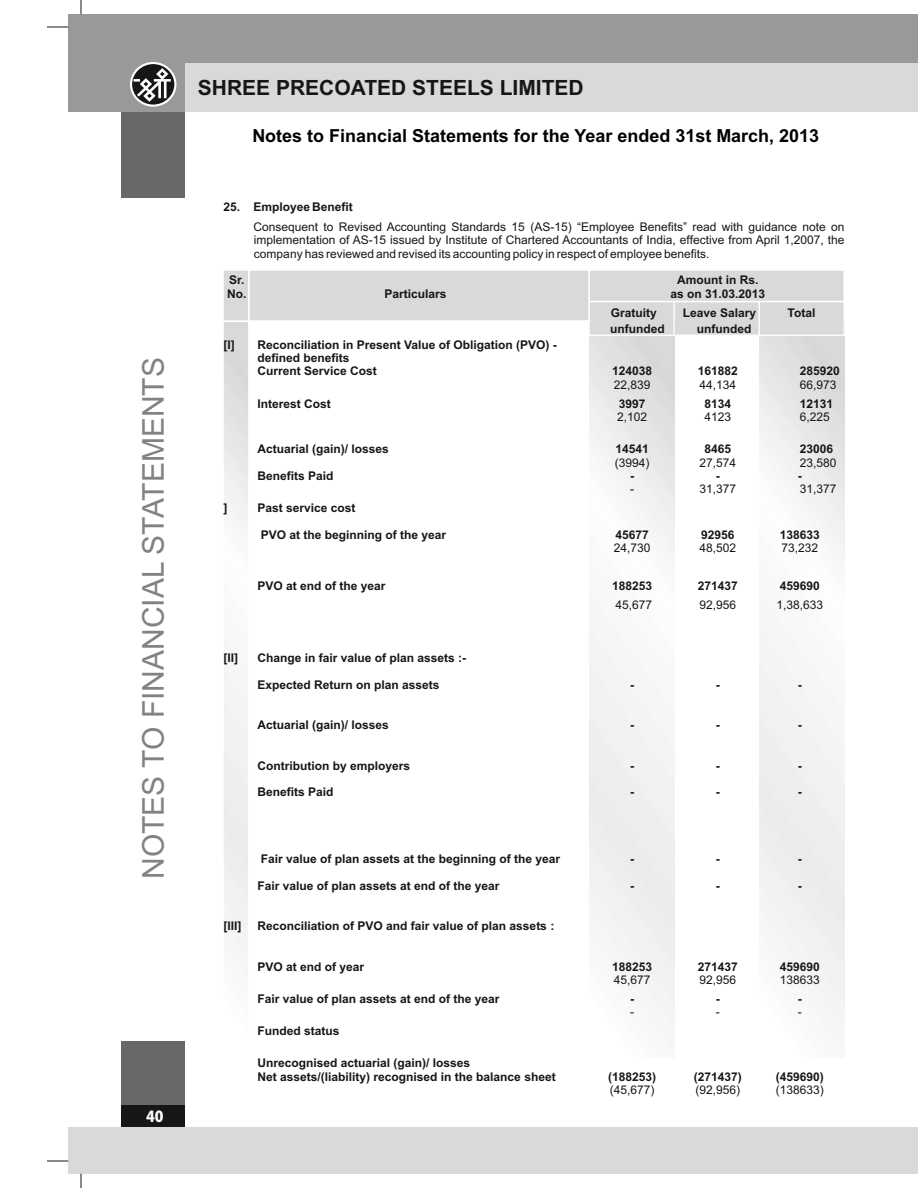
<style>
.page{position:relative;width:918px;height:1188px;background:#fff}
.page>*{position:absolute;margin:0;border:0;box-sizing:border-box;transform-origin:0 0}
.t1{font:30px "Arial";color:#818281}
.t2{font:700 21px "Arial";color:#151616}
.t3{font:700 18px "Arial";color:#000}
.t4{font:800 15px "Koz Go Pro";color:#fff}
.t5{font:700 12px/13.4px "Arial";color:#151616}
.t6{font:12px/13.4px "Arial";color:#151616;text-align:justify}
</style>
<div class="page">
<div style="left:68px;top:14px;width:850px;height:98px;background:#999"></div>
<div style="left:186px;top:63px;width:732px;height:49px;background:#d9d9da"></div>
<div style="left:68px;top:1127px;width:850px;height:47px;background:#d9d9da"></div>
<svg style="left:81px;top:0;width:1px;height:14px"></svg>
<svg style="left:81px;top:1174px;width:1px;height:14px"></svg>
<svg style="left:47px;top:27px;width:21px;height:1px"></svg>
<svg style="left:47px;top:1161px;width:21px;height:1px"></svg>
<svg style="left:130px;top:62px;width:46px;height:45px"></svg>
<svg style="left:134px;top:68px;width:37px;height:34px"></svg>
<div style="left:121px;top:112px;width:64px;height:85px;background:#686868"></div>
<div style="left:121px;top:1042px;width:64px;height:85px;background:#686868"></div>
<div style="left:121px;top:1106px;width:64px;height:21px;background:#151616"></div>
<svg style="left:224px;top:270px;width:621px;height:759px"></svg>
<h1 class="t1" style="left:142px;top:879px;width:523px;rotate:-90deg">NOTES TO FINANCIAL STATEMENTS</h1>
<p class="t4" style="left:146px;top:1108px;width:19px">40</p>
<h2 class="t2" style="left:198px;top:80px;width:387px">SHREE PRECOATED STEELS LIMITED</h2>
<h3 class="t3" style="left:252px;top:129px;width:568px">Notes to Financial Statements for the Year ended 31st March, 2013</h3>
<p class="t5" style="left:223px;top:201px;width:131px">25. Employee Benefit</p>
<p class="t6" style="left:253px;top:221px;width:593px">Consequent to Revised Accounting Standards 15 (AS-15) “Employee Benefits” read with guidance note on implementation of AS-15 issued by Institute of Chartered Accountants of India, effective from April 1,2007, the company has reviewed and revised its accounting policy in respect of employee benefits.</p>
<p class="t5" style="left:229px;top:275px;width:17px">Sr.</p>
<p class="t5" style="left:677px;top:275px;width:83px">Amount in Rs.</p>
<p class="t5" style="left:227px;top:288px;width:21px">No.</p>
<p class="t5" style="left:384px;top:288px;width:64px">Particulars</p>
<p class="t5" style="left:671px;top:288px;width:96px">as on 31.03.2013</p>
<p class="t5" style="left:611px;top:307px;width:48px">Gratuity</p>
<p class="t5" style="left:683px;top:307px;width:75px">Leave Salary</p>
<p class="t5" style="left:788px;top:307px;width:29px">Total</p>
<p class="t5" style="left:610px;top:323px;width:56px">unfunded</p>
<p class="t5" style="left:697px;top:323px;width:56px">unfunded</p>
<p class="t5" style="left:223px;top:339px;width:13px">[I]</p>
<p class="t5" style="left:258px;top:339px;width:301px">Reconciliation in Present Value of Obligation (PVO) - defined benefits<br>Current Service Cost</p>
<p class="t5" style="left:612px;top:366px;width:42px">124038</p>
<p class="t5" style="left:698px;top:366px;width:42px">161882</p>
<p class="t5" style="left:800px;top:366px;width:42px">285920</p>
<p class="t6" style="left:614px;top:379px;width:38px">22,839</p>
<p class="t6" style="left:700px;top:379px;width:38px">44,134</p>
<p class="t6" style="left:800px;top:379px;width:38px">66,973</p>
<p class="t5" style="left:258px;top:398px;width:75px">Interest Cost</p>
<p class="t5" style="left:619px;top:398px;width:28px">3997</p>
<p class="t5" style="left:705px;top:398px;width:28px">8134</p>
<p class="t5" style="left:800px;top:398px;width:35px">12131</p>
<p class="t6" style="left:617px;top:411px;width:32px">2,102</p>
<p class="t6" style="left:705px;top:411px;width:28px">4123</p>
<p class="t6" style="left:800px;top:411px;width:32px">6,225</p>
<p class="t5" style="left:258px;top:443px;width:133px">Actuarial (gain)/ losses</p>
<p class="t5" style="left:615px;top:443px;width:35px">14541</p>
<p class="t5" style="left:705px;top:443px;width:28px">8465</p>
<p class="t5" style="left:800px;top:443px;width:35px">23006</p>
<p class="t6" style="left:615px;top:457px;width:36px">(3994)</p>
<p class="t6" style="left:700px;top:457px;width:38px">27,574</p>
<p class="t6" style="left:800px;top:457px;width:38px">23,580</p>
<p class="t5" style="left:258px;top:470px;width:78px">Benefits Paid</p>
<p class="t5" style="left:630px;top:470px;width:5px">-</p>
<p class="t5" style="left:716px;top:470px;width:5px">-</p>
<p class="t5" style="left:798px;top:470px;width:5px">-</p>
<p class="t6" style="left:630px;top:484px;width:5px">-</p>
<p class="t6" style="left:700px;top:484px;width:38px">31,377</p>
<p class="t6" style="left:800px;top:484px;width:38px">31,377</p>
<p class="t5" style="left:223px;top:502px;width:5px">]</p>
<p class="t5" style="left:258px;top:502px;width:100px">Past service cost</p>
<p class="t5" style="left:261px;top:529px;width:187px">PVO at the beginning of the year</p>
<p class="t5" style="left:615px;top:529px;width:35px">45677</p>
<p class="t5" style="left:701px;top:529px;width:35px">92956</p>
<p class="t5" style="left:780px;top:529px;width:42px">138633</p>
<p class="t6" style="left:614px;top:543px;width:38px">24,730</p>
<p class="t6" style="left:700px;top:543px;width:38px">48,502</p>
<p class="t6" style="left:781px;top:543px;width:38px">73,232</p>
<p class="t5" style="left:258px;top:580px;width:130px">PVO at end of the year</p>
<p class="t5" style="left:612px;top:580px;width:42px">188253</p>
<p class="t5" style="left:698px;top:580px;width:42px">271437</p>
<p class="t5" style="left:780px;top:580px;width:42px">459690</p>
<p class="t6" style="left:615px;top:599px;width:38px">45,677</p>
<p class="t6" style="left:700px;top:599px;width:38px">92,956</p>
<p class="t6" style="left:776px;top:599px;width:48px">1,38,633</p>
<p class="t5" style="left:223px;top:653px;width:16px">[II]</p>
<p class="t5" style="left:258px;top:653px;width:210px">Change in fair value of plan assets :-</p>
<p class="t5" style="left:258px;top:679px;width:184px">Expected Return on plan assets</p>
<p class="t5" style="left:630px;top:679px;width:5px">-</p>
<p class="t5" style="left:716px;top:679px;width:5px">-</p>
<p class="t5" style="left:798px;top:679px;width:5px">-</p>
<p class="t5" style="left:258px;top:720px;width:133px">Actuarial (gain)/ losses</p>
<p class="t5" style="left:630px;top:720px;width:5px">-</p>
<p class="t5" style="left:716px;top:720px;width:5px">-</p>
<p class="t5" style="left:798px;top:720px;width:5px">-</p>
<p class="t5" style="left:258px;top:760px;width:154px">Contribution by employers</p>
<p class="t5" style="left:630px;top:760px;width:5px">-</p>
<p class="t5" style="left:716px;top:760px;width:5px">-</p>
<p class="t5" style="left:798px;top:760px;width:5px">-</p>
<p class="t5" style="left:258px;top:787px;width:78px">Benefits Paid</p>
<p class="t5" style="left:630px;top:787px;width:5px">-</p>
<p class="t5" style="left:716px;top:787px;width:5px">-</p>
<p class="t5" style="left:798px;top:787px;width:5px">-</p>
<p class="t5" style="left:261px;top:854px;width:301px">Fair value of plan assets at the beginning of the year</p>
<p class="t5" style="left:630px;top:854px;width:5px">-</p>
<p class="t5" style="left:716px;top:854px;width:5px">-</p>
<p class="t5" style="left:798px;top:854px;width:5px">-</p>
<p class="t5" style="left:258px;top:880px;width:244px">Fair value of plan assets at end of the year</p>
<p class="t5" style="left:630px;top:880px;width:5px">-</p>
<p class="t5" style="left:716px;top:880px;width:5px">-</p>
<p class="t5" style="left:798px;top:880px;width:5px">-</p>
<p class="t5" style="left:223px;top:921px;width:19px">[III]</p>
<p class="t5" style="left:258px;top:921px;width:298px">Reconciliation of PVO and fair value of plan assets :</p>
<p class="t5" style="left:258px;top:961px;width:108px">PVO at end of year</p>
<p class="t5" style="left:612px;top:961px;width:42px">188253</p>
<p class="t5" style="left:698px;top:961px;width:42px">271437</p>
<p class="t5" style="left:780px;top:961px;width:42px">459690</p>
<p class="t6" style="left:614px;top:974px;width:38px">45,677</p>
<p class="t6" style="left:700px;top:974px;width:38px">92,956</p>
<p class="t6" style="left:780px;top:974px;width:42px">138633</p>
<p class="t5" style="left:258px;top:993px;width:244px">Fair value of plan assets at end of the year</p>
<p class="t5" style="left:630px;top:993px;width:5px">-</p>
<p class="t5" style="left:716px;top:993px;width:5px">-</p>
<p class="t5" style="left:798px;top:993px;width:5px">-</p>
<p class="t6" style="left:630px;top:1006px;width:5px">-</p>
<p class="t6" style="left:716px;top:1006px;width:5px">-</p>
<p class="t6" style="left:798px;top:1006px;width:5px">-</p>
<p class="t5" style="left:258px;top:1025px;width:84px">Funded status</p>
<p class="t5" style="left:258px;top:1057px;width:300px">Unrecognised actuarial (gain)/ losses<br>Net assets/(liability) recognised in the balance sheet</p>
<p class="t5" style="left:608px;top:1071px;width:50px">(188253)</p>
<p class="t5" style="left:694px;top:1071px;width:50px">(271437)</p>
<p class="t5" style="left:776px;top:1071px;width:50px">(459690)</p>
<p class="t6" style="left:610px;top:1084px;width:46px">(45,677)</p>
<p class="t6" style="left:696px;top:1084px;width:46px">(92,956)</p>
<p class="t6" style="left:776px;top:1084px;width:50px">(138633)</p>
</div>
